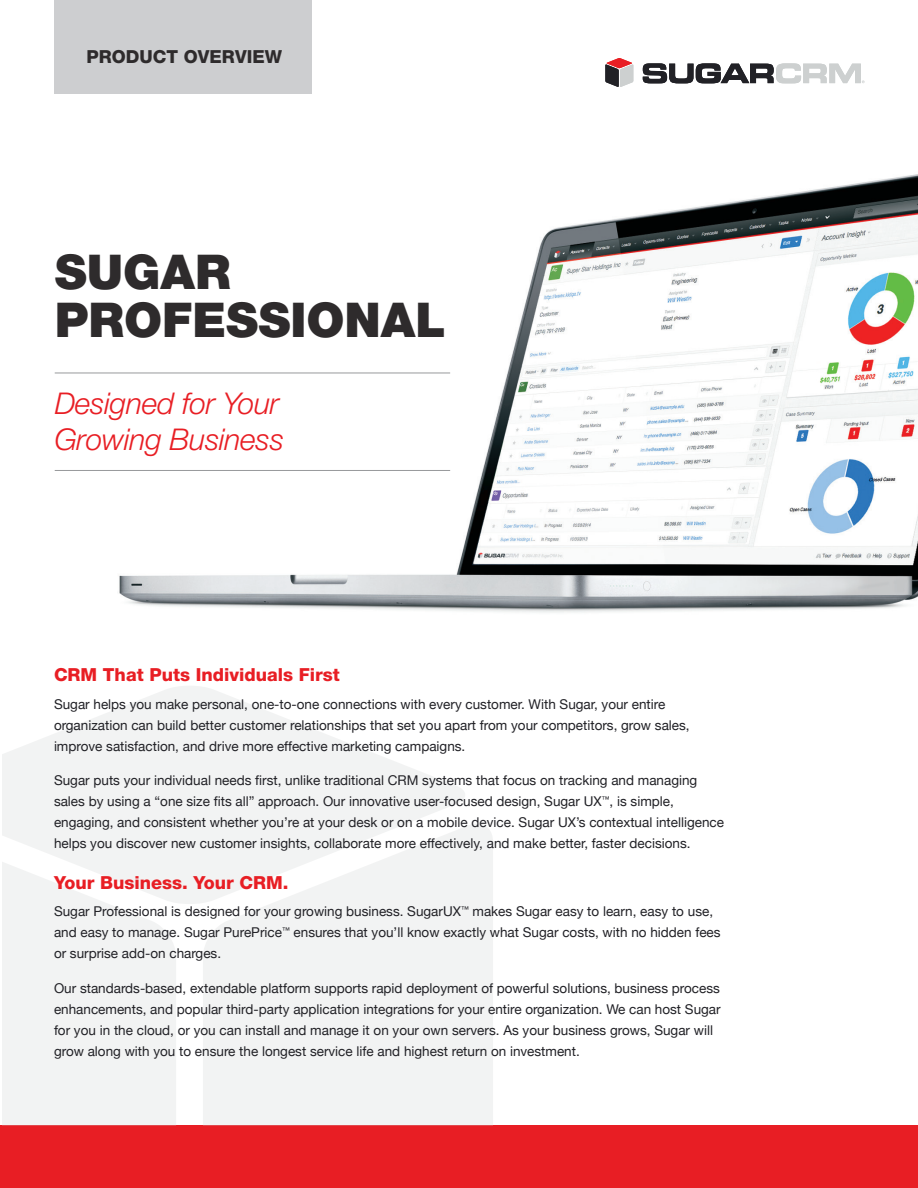
<style>
.page{position:relative;width:918px;height:1188px;background:#fff}
.page>*{position:absolute;margin:0;border:0;box-sizing:border-box;transform-origin:0 0}
.t1{font:900 48px/48px "Helvetica Neue LT Std";color:#2e2b2c}
.t2{font:italic 300 30px/36px "Helvetica Neue LT Std";letter-spacing:-.01em;color:#e81e24}
.t3{font:800 18px "Helvetica Neue LT Std";color:#e81e24}
.t4{font:800 18px "Helvetica Neue LT Std";color:#2e2b2c}
.t5{font:13.5px/21px "Helvetica Neue";color:#212126}
</style>
<div class="page">
<svg style="left:605px;top:58px;width:28px;height:29px"></svg>
<svg style="left:643px;top:63px;width:222px;height:20px"></svg>
<div style="left:54px;top:0;width:258px;height:93px;background:#cdced0"></div>
<div style="left:0;top:1125px;width:918px;height:63px;background:#e81e24"></div>
<img style="left:81px;top:174px;width:837px;height:439px">
<svg style="left:2px;top:686px;width:463px;height:218px;fill:#f2f3f3"></svg>
<svg style="left:2px;top:824px;width:174px;height:301px;fill:#f2f3f3"></svg>
<svg style="left:203px;top:823px;width:290px;height:302px;fill:#f2f3f3"></svg>
<hr style="left:55px;top:373px;width:395px;height:1px;background:#97999c">
<hr style="left:55px;top:470px;width:395px;height:1px;background:#97999c">
<h3 class="t4" style="left:87px;top:46px;width:197px">PRODUCT OVERVIEW</h3>
<h1 class="t1" style="left:55px;top:248px;width:393px">SUGAR<br>PROFESSIONAL</h1>
<h2 class="t2" style="left:55px;top:385px;width:231px">Designed for Your<br>Growing Business</h2>
<h3 class="t3" style="left:54px;top:664px;width:287px">CRM That Puts Individuals First</h3>
<p class="t5" style="left:54px;top:693px;width:637px">Sugar helps you make personal, one-to-one connections with every customer. With Sugar, your entire organization can build better customer relationships that set you apart from your competitors, grow sales, improve satisfaction, and drive more effective marketing campaigns.</p>
<p class="t5" style="left:54px;top:770px;width:672px">Sugar puts your individual needs first, unlike traditional CRM systems that focus on tracking and managing sales by using a “one size fits all” approach. Our innovative user-focused design, Sugar UX<sup>™</sup>, is simple, engaging, and consistent whether you’re at your desk or on a mobile device. Sugar UX’s contextual intelligence helps you discover new customer insights, collaborate more effectively, and make better, faster decisions.</p>
<h3 class="t3" style="left:54px;top:872px;width:236px">Your Business. Your CRM.</h3>
<p class="t5" style="left:54px;top:901px;width:668px">Sugar Professional is designed for your growing business. SugarUX<sup>™</sup> makes Sugar easy to learn, easy to use, and easy to manage. Sugar PurePrice<sup>™</sup> ensures that you’ll know exactly what Sugar costs, with no hidden fees or surprise add-on charges.</p>
<p class="t5" style="left:54px;top:977px;width:668px">Our standards-based, extendable platform supports rapid deployment of powerful solutions, business process enhancements, and popular third-party application integrations for your entire organization. We can host Sugar for you in the cloud, or you can install and manage it on your own servers. As your business grows, Sugar will grow along with you to ensure the longest service life and highest return on investment.</p>
</div>
